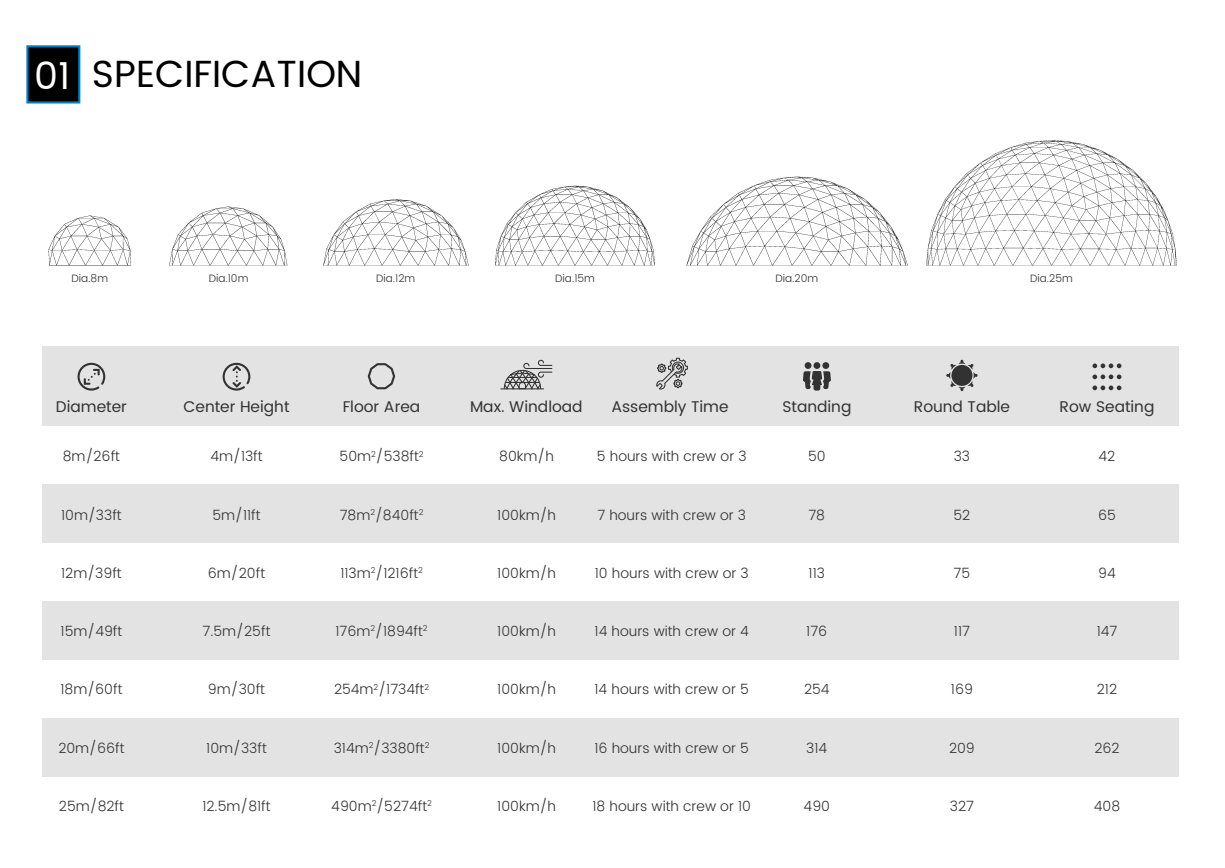
<style>
.page{position:relative;width:1225px;height:868px;background:#fff}
.page>*{position:absolute;margin:0;border:0;box-sizing:border-box;transform-origin:0 0}
.t1{font:37.8px "Poppins";color:#000}
.t2{font:15.5px "Poppins";color:#323232}
.t3{font:300 13.96px "Poppins";color:#303030}
.t4{font:300 10.67px "Poppins";color:#313131}
.s1{color:#fff}
</style>
<div class="page">
<div style="left:43px;top:347px;width:1136px;height:79px;background:#e3e3e3"></div>
<div style="left:43px;top:484px;width:1136px;height:59px;background:#e3e3e3"></div>
<div style="left:43px;top:601px;width:1136px;height:59px;background:#e3e3e3"></div>
<div style="left:43px;top:718px;width:1136px;height:59px;background:#e3e3e3"></div>
<div style="left:26px;top:45px;width:54px;height:59px;background:#000;border:2px solid #0080c3"></div>
<img style="left:496px;top:185px;width:158px;height:81px">
<img style="left:927px;top:140px;width:250px;height:126px">
<img style="left:323px;top:200px;width:145px;height:66px">
<img style="left:170px;top:206px;width:117px;height:60px">
<img style="left:48px;top:215px;width:84px;height:51px">
<img style="left:686px;top:176px;width:222px;height:90px">
<svg style="left:77px;top:362px;width:29px;height:29px"></svg>
<svg style="left:222px;top:362px;width:27px;height:29px"></svg>
<svg style="left:367px;top:363px;width:29px;height:27px"></svg>
<hr style="left:501px;top:388px;width:43px;height:1px;background:#323232">
<svg style="left:503px;top:359px;width:50px;height:31px"></svg>
<div style="left:814px;top:362px;width:6px;height:7px;background:#323232;border-radius:50%"></div>
<div style="left:822px;top:362px;width:7px;height:7px;background:#323232;border-radius:50%"></div>
<div style="left:805px;top:362px;width:6px;height:7px;background:#323232;border-radius:50%"></div>
<svg style="left:803px;top:371px;width:28px;height:20px"></svg>
<svg style="left:946px;top:360px;width:32px;height:31px"></svg>
<div style="left:951px;top:365px;width:21px;height:21px;background:#323232;border-radius:50%"></div>
<svg style="left:1092px;top:364px;width:29px;height:4px"></svg>
<svg style="left:1092px;top:375px;width:29px;height:4px"></svg>
<svg style="left:1092px;top:386px;width:29px;height:4px"></svg>
<svg style="left:656px;top:357px;width:32px;height:33px"></svg>
<h1 class="t1" style="left:34px;top:49px;width:330px"><span class="s1">01</span> SPECIFICATION</h1>
<p class="t4" style="left:72px;top:272px;width:38px">Dia.8m</p>
<p class="t4" style="left:209px;top:272px;width:41px">Dia.10m</p>
<p class="t4" style="left:376px;top:272px;width:41px">Dia.12m</p>
<p class="t4" style="left:555px;top:272px;width:41px">Dia.15m</p>
<p class="t4" style="left:776px;top:272px;width:44px">Dia.20m</p>
<p class="t4" style="left:1030px;top:272px;width:44px">Dia.25m</p>
<p class="t2" style="left:56px;top:397px;width:72px">Diameter</p>
<p class="t2" style="left:183px;top:397px;width:108px">Center Height</p>
<p class="t2" style="left:343px;top:397px;width:79px">Floor Area</p>
<p class="t2" style="left:470px;top:397px;width:114px">Max. Windload</p>
<p class="t2" style="left:782px;top:397px;width:70px">Standing</p>
<p class="t2" style="left:914px;top:397px;width:98px">Round Table</p>
<p class="t2" style="left:1060px;top:397px;width:96px">Row Seating</p>
<p class="t2" style="left:611px;top:397px;width:119px">Assembly Time</p>
<p class="t3" style="left:63px;top:448px;width:59px">8m/26ft</p>
<p class="t3" style="left:210px;top:448px;width:54px">4m/13ft</p>
<p class="t3" style="left:340px;top:448px;width:86px">50m<sup>2</sup>/538ft<sup>2</sup></p>
<p class="t3" style="left:499px;top:448px;width:56px">80km/h</p>
<p class="t3" style="left:597px;top:448px;width:151px">5 hours with crew or 3</p>
<p class="t3" style="left:808px;top:448px;width:19px">50</p>
<p class="t3" style="left:954px;top:448px;width:18px">33</p>
<p class="t3" style="left:1099px;top:448px;width:18px">42</p>
<p class="t3" style="left:61px;top:506px;width:62px">10m/33ft</p>
<p class="t3" style="left:212px;top:506px;width:50px">5m/11ft</p>
<p class="t3" style="left:340px;top:506px;width:85px">78m<sup>2</sup>/840ft<sup>2</sup></p>
<p class="t3" style="left:497px;top:506px;width:60px">100km/h</p>
<p class="t3" style="left:597px;top:506px;width:150px">7 hours with crew or 3</p>
<p class="t3" style="left:808px;top:506px;width:18px">78</p>
<p class="t3" style="left:953px;top:506px;width:18px">52</p>
<p class="t3" style="left:1098px;top:507px;width:19px">65</p>
<p class="t3" style="left:61px;top:565px;width:62px">12m/39ft</p>
<p class="t3" style="left:208px;top:565px;width:59px">6m/20ft</p>
<p class="t3" style="left:340px;top:565px;width:84px">113m<sup>2</sup>/1216ft<sup>2</sup></p>
<p class="t3" style="left:497px;top:565px;width:60px">100km/h</p>
<p class="t3" style="left:595px;top:565px;width:155px">10 hours with crew or 3</p>
<p class="t3" style="left:809px;top:565px;width:18px">113</p>
<p class="t3" style="left:954px;top:565px;width:18px">75</p>
<p class="t3" style="left:1098px;top:565px;width:19px">94</p>
<p class="t3" style="left:61px;top:623px;width:63px">15m/49ft</p>
<p class="t3" style="left:203px;top:623px;width:69px">7.5m/25ft</p>
<p class="t3" style="left:336px;top:623px;width:94px">176m<sup>2</sup>/1894ft<sup>2</sup></p>
<p class="t3" style="left:497px;top:623px;width:60px">100km/h</p>
<p class="t3" style="left:595px;top:623px;width:156px">14 hours with crew or 4</p>
<p class="t3" style="left:806px;top:623px;width:22px">176</p>
<p class="t3" style="left:954px;top:623px;width:18px">117</p>
<p class="t3" style="left:1097px;top:623px;width:22px">147</p>
<p class="t3" style="left:60px;top:681px;width:63px">18m/60ft</p>
<p class="t3" style="left:208px;top:681px;width:59px">9m/30ft</p>
<p class="t3" style="left:334px;top:681px;width:97px">254m<sup>2</sup>/1734ft<sup>2</sup></p>
<p class="t3" style="left:497px;top:681px;width:60px">100km/h</p>
<p class="t3" style="left:595px;top:681px;width:156px">14 hours with crew or 5</p>
<p class="t3" style="left:804px;top:681px;width:27px">254</p>
<p class="t3" style="left:951px;top:681px;width:24px">169</p>
<p class="t3" style="left:1097px;top:681px;width:22px">212</p>
<p class="t3" style="left:58px;top:740px;width:68px">20m/66ft</p>
<p class="t3" style="left:206px;top:740px;width:62px">10m/33ft</p>
<p class="t3" style="left:334px;top:740px;width:97px">314m<sup>2</sup>/3380ft<sup>2</sup></p>
<p class="t3" style="left:497px;top:740px;width:60px">100km/h</p>
<p class="t3" style="left:594px;top:740px;width:156px">16 hours with crew or 5</p>
<p class="t3" style="left:806px;top:740px;width:23px">314</p>
<p class="t3" style="left:949px;top:740px;width:27px">209</p>
<p class="t3" style="left:1094px;top:740px;width:27px">262</p>
<p class="t3" style="left:59px;top:798px;width:67px">25m/82ft</p>
<p class="t3" style="left:202px;top:798px;width:70px">12.5m/81ft</p>
<p class="t3" style="left:331px;top:798px;width:102px">490m<sup>2</sup>/5274ft<sup>2</sup></p>
<p class="t3" style="left:497px;top:798px;width:60px">100km/h</p>
<p class="t3" style="left:592px;top:798px;width:160px">18 hours with crew or 10</p>
<p class="t3" style="left:804px;top:798px;width:28px">490</p>
<p class="t3" style="left:950px;top:798px;width:26px">327</p>
<p class="t3" style="left:1094px;top:798px;width:28px">408</p>
</div>
